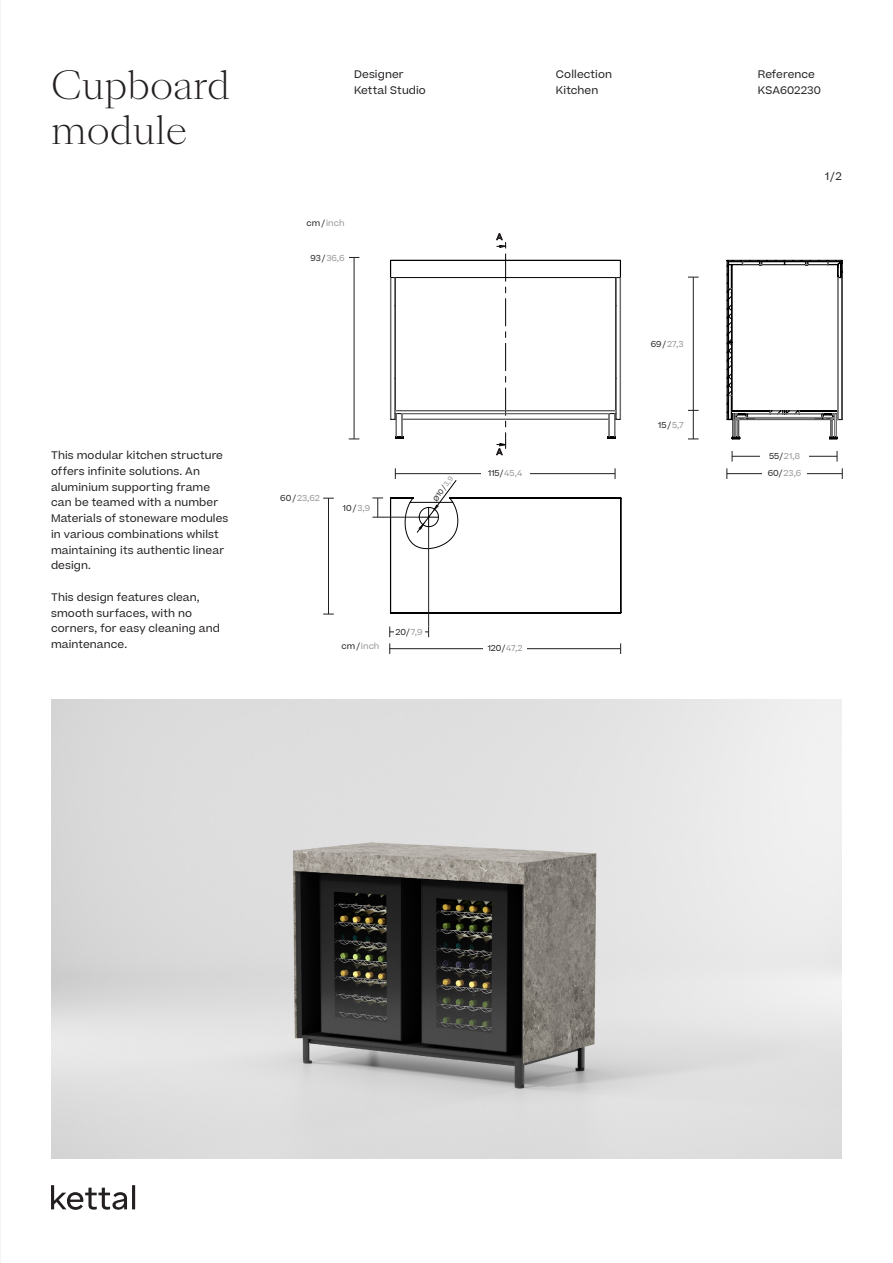
<style>
.page{position:relative;width:893px;height:1263px;background:#fff}
.page>*{position:absolute;margin:0;border:0;box-sizing:border-box;transform-origin:0 0}
.t1{font:300 37.5px "Sang Bleu Kingdom";color:#231f20}
.t2{font:10.5px/15.8px "Beatrice";letter-spacing:.01em;color:#231f20}
.t3{font:8.25px "Beatrice";letter-spacing:.01em;color:#939598}
.t4{font:8.25px "Beatrice";letter-spacing:.01em;color:#231f20}
.t5{font:8.1px "Beatrice";color:#000}
.t6{font:6.9px "Beatrice";color:#231f20}
.s1{color:#231f20}
.s2{color:#939598}
</style>
<div class="page">
<hr style="left:390px;top:648px;width:231px;height:1px;background:#231f20">
<hr style="left:390px;top:632px;width:39px;height:1px;background:#231f20">
<hr style="left:354px;top:258px;width:1px;height:181px;background:#231f20">
<div style="left:394px;top:626px;width:30px;height:12px;background:#fff"></div>
<div style="left:483px;top:641px;width:44px;height:14px;background:#fff"></div>
<svg style="left:51px;top:1185px;width:84px;height:25px"></svg>
<img style="left:51px;top:699px;width:791px;height:460px">
<svg style="left:390px;top:242px;width:231px;height:18px"></svg>
<svg style="left:390px;top:260px;width:453px;height:353px"></svg>
<hr style="left:842px;top:278px;width:1px;height:141px;background:#808080">
<hr style="left:837px;top:278px;width:1px;height:141px;background:#808080">
<hr style="left:748px;top:413px;width:74px;height:1px;background:#808080">
<hr style="left:748px;top:419px;width:74px;height:1px;background:#808080">
<hr style="left:756px;top:418px;width:57px;height:1px;background:#808080">
<hr style="left:748px;top:417px;width:74px;height:1px;background:#808080">
<svg style="left:733px;top:413px;width:14px;height:24px"></svg>
<svg style="left:823px;top:413px;width:14px;height:24px"></svg>
<svg style="left:372px;top:498px;width:11px;height:20px"></svg>
<hr style="left:383px;top:517px;width:37px;height:1px;background:#231f20">
<hr style="left:428px;top:527px;width:1px;height:99px;background:#231f20">
<hr style="left:328px;top:498px;width:1px;height:116px;background:#231f20">
<h1 class="t1" style="left:51px;top:59px;width:181px">Cupboard</h1>
<h1 class="t1" style="left:51px;top:104px;width:138px">module</h1>
<p class="t2" style="left:51px;top:447px;width:179px">This modular kitchen structure offers infinite solutions. An aluminium supporting frame can be teamed with a number<br>Materials of stoneware modules in various combinations whilst maintaining its authentic linear design.</p>
<p class="t2" style="left:51px;top:589px;width:170px">This design features clean, smooth surfaces, with no corners, for easy cleaning and maintenance.</p>
<p class="t2" style="left:354px;top:66px;width:73px">Designer<br>Kettal Studio</p>
<p class="t2" style="left:556px;top:66px;width:58px">Collection<br>Kitchen</p>
<p class="t2" style="left:758px;top:66px;width:59px">Reference</p>
<p class="t2" style="left:758px;top:82px;width:64px">KSA602230</p>
<p class="t3" style="left:307px;top:218px;width:39px"><span class="s1">cm/</span> inch</p>
<p class="t3" style="left:310px;top:252px;width:36px"><span class="s1">93/</span>36,6</p>
<p class="t5" style="left:496px;top:231px;width:7px">A</p>
<p class="t3" style="left:280px;top:493px;width:41px"><span class="s1">60/</span>23,62</p>
<p class="t4" style="left:343px;top:503px;width:29px">10/<span class="s2">3,9</span></p>
<p class="t6" style="left:431px;top:497px;width:30px;rotate:-53deg">Ø10/<span class="s2">3,9</span></p>
<p class="t5" style="left:496px;top:446px;width:7px">A</p>
<p class="t4" style="left:488px;top:468px;width:36px">115/<span class="s2">45,4</span></p>
<p class="t3" style="left:341px;top:640px;width:39px"><span class="s1">cm/</span> inch</p>
<p class="t4" style="left:396px;top:626px;width:28px">20/<span class="s2">7,9</span></p>
<p class="t4" style="left:488px;top:643px;width:36px">120/<span class="s2">47,2</span></p>
<p class="t3" style="left:651px;top:338px;width:34px"><span class="s1">69/</span>27,3</p>
<p class="t4" style="left:658px;top:419px;width:27px">15/<span class="s2">5,7</span></p>
<p class="t2" style="left:825px;top:168px;width:18px">1/2</p>
<p class="t3" style="left:769px;top:450px;width:32px"><span class="s1">55/</span>21,8</p>
<p class="t3" style="left:768px;top:468px;width:35px"><span class="s1">60/</span>23,6</p>
</div>
